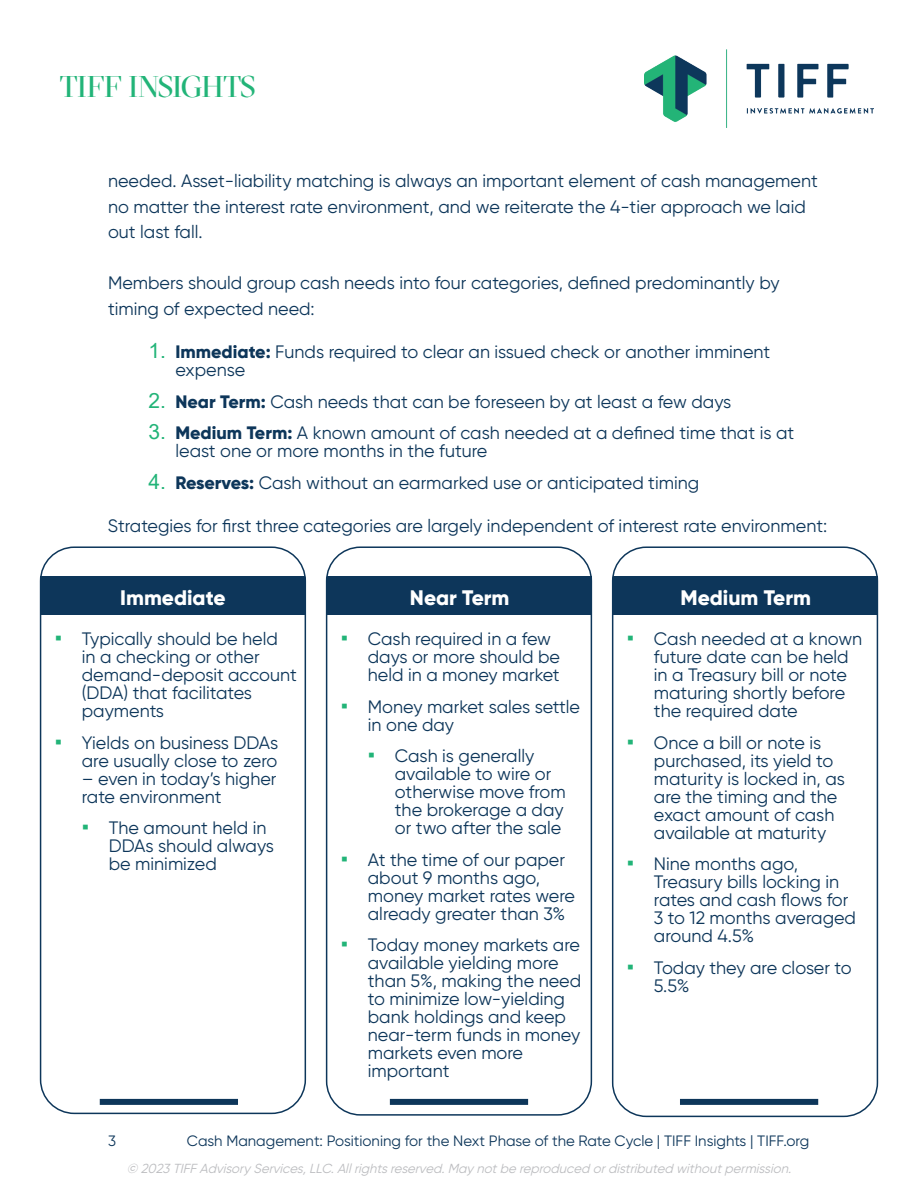
<style>
.page{position:relative;width:918px;height:1188px;background:#fff}
.page>*{position:absolute;margin:0;border:0;box-sizing:border-box;transform-origin:0 0}
.t1{font:30px "GT Sectra Display";letter-spacing:-.01em;color:#22b478}
.t2{font:800 21px "Gilroy";color:#fff}
.t3{font:18px/18px "Gilroy";color:#0d365a}
.t4{font:15px "Gilroy";color:#0d365a}
.t5{font:italic 13.2px "Gilroy";color:#bcbdc0}
.s1{font-family:"Arial";font-size:21px;color:#22b478}
.s2{font-weight:800}
</style>
<div class="page">
<img style="left:645px;top:49px;width:229px;height:79px">
<div style="left:40px;top:546px;width:266px;height:568px;border:2px solid #0d365a;border-radius:34px"></div>
<div style="left:41px;top:576px;width:264px;height:39px;background:#0d365a"></div>
<div style="left:326px;top:546px;width:266px;height:570px;border:2px solid #0d365a;border-radius:34px"></div>
<div style="left:327px;top:576px;width:265px;height:39px;background:#0d365a"></div>
<div style="left:612px;top:546px;width:266px;height:571px;border:2px solid #0d365a;border-radius:34px"></div>
<div style="left:613px;top:576px;width:265px;height:39px;background:#0d365a"></div>
<div style="left:100px;top:1099px;width:138px;height:6px;background:#0d365a"></div>
<div style="left:390px;top:1099px;width:138px;height:6px;background:#0d365a"></div>
<div style="left:680px;top:1099px;width:138px;height:6px;background:#0d365a"></div>
<h1 class="t1" style="left:60px;top:69px;width:198px">TIFF INSIGHTS</h1>
<p class="t3" style="left:108px;top:168px;width:711px;line-height:25.5px">needed. Asset-liability matching is always an important element of cash management no matter the interest rate environment, and we reiterate the 4-tier approach we laid out last fall.</p>
<p class="t3" style="left:108px;top:270px;width:673px;line-height:25.5px">Members should group cash needs into four categories, defined predominantly by timing of expected need:</p>
<p class="t3" style="left:176px;top:343px;width:596px;text-indent:-27px"><span class="s1">1.</span> <span class="s2">Immediate:</span> Funds required to clear an issued check or another imminent expense</p>
<p class="t3" style="left:148px;top:392px;width:584px"><span class="s1">2.</span> <span class="s2">Near Term:</span> Cash needs that can be foreseen by at least a few days</p>
<p class="t3" style="left:176px;top:424px;width:620px;text-indent:-27px"><span class="s1">3.</span> <span class="s2">Medium Term:</span> A known amount of cash needed at a defined time that is at least one or more months in the future</p>
<p class="t3" style="left:148px;top:473px;width:552px"><span class="s1">4.</span> <span class="s2">Reserves:</span> Cash without an earmarked use or anticipated timing</p>
<p class="t3" style="left:108px;top:517px;width:721px">Strategies for first three categories are largely independent of interest rate environment:</p>
<p class="t2" style="left:120px;top:584px;width:107px">Immediate</p>
<p class="t3" style="left:82px;top:630px;width:217px;text-indent:-27px"><span class="s1">▪</span> Typically should be held<br>in a checking or other demand-deposit account (DDA) that facilitates payments</p>
<p class="t3" style="left:55px;top:733px;width:225px;text-align:right"><span class="s1">▪</span> Yields on business DDAs are usually close to zero</p>
<p class="t3" style="left:82px;top:769px;width:196px">– even in today’s higher rate environment</p>
<p class="t3" style="left:109px;top:819px;width:167px;text-indent:-27px"><span class="s1">▪</span> The amount held in<br>DDAs should always be minimized</p>
<p class="t2" style="left:410px;top:584px;width:101px">Near Term</p>
<p class="t3" style="left:368px;top:630px;width:194px;text-indent:-27px"><span class="s1">▪</span> Cash required in a few days or more should be held in a money market</p>
<p class="t3" style="left:368px;top:697px;width:214px;text-indent:-27px"><span class="s1">▪</span> Money market sales settle in one day</p>
<p class="t3" style="left:395px;top:747px;width:172px;text-indent:-27px"><span class="s1">▪</span> Cash is generally available to wire or otherwise move from the brokerage a day or two after the sale</p>
<p class="t3" style="left:368px;top:850px;width:209px;text-indent:-27px"><span class="s1">▪</span> At the time of our paper about 9 months ago, money market rates were already greater than 3%</p>
<p class="t3" style="left:368px;top:936px;width:215px;text-indent:-27px"><span class="s1">▪</span> Today money markets are available yielding more than 5%, making the need to minimize low-yielding bank holdings and keep near-term funds in money markets even more important</p>
<p class="t2" style="left:681px;top:584px;width:132px">Medium Term</p>
<p class="t3" style="left:654px;top:630px;width:210px;text-indent:-27px"><span class="s1">▪</span> Cash needed at a known future date can be held in a Treasury bill or note maturing shortly before the required date</p>
<p class="t3" style="left:654px;top:733px;width:193px;text-indent:-27px"><span class="s1">▪</span> Once a bill or note is purchased, its yield to maturity is locked in, as are the timing and the exact amount of cash available at maturity</p>
<p class="t3" style="left:654px;top:855px;width:204px;text-indent:-27px"><span class="s1">▪</span> Nine months ago,<br>Treasury bills locking in rates and cash flows for<br>3 to 12 months averaged around 4.5%</p>
<p class="t3" style="left:654px;top:958px;width:199px;text-indent:-27px"><span class="s1">▪</span> Today they are closer to<br>5.5%</p>
<p class="t4" style="left:108px;top:1132px;width:9px">3</p>
<p class="t4" style="left:187px;top:1132px;width:624px">Cash Management: Positioning for the Next Phase of the Rate Cycle | TIFF Insights | TIFF.org</p>
<p class="t5" style="left:127px;top:1160px;width:669px">© 2023 TIFF AdvisoryServices,LLC.Allrightsreserved.Maynotbe reproduced ordistributed withoutpermission.</p>
</div>
